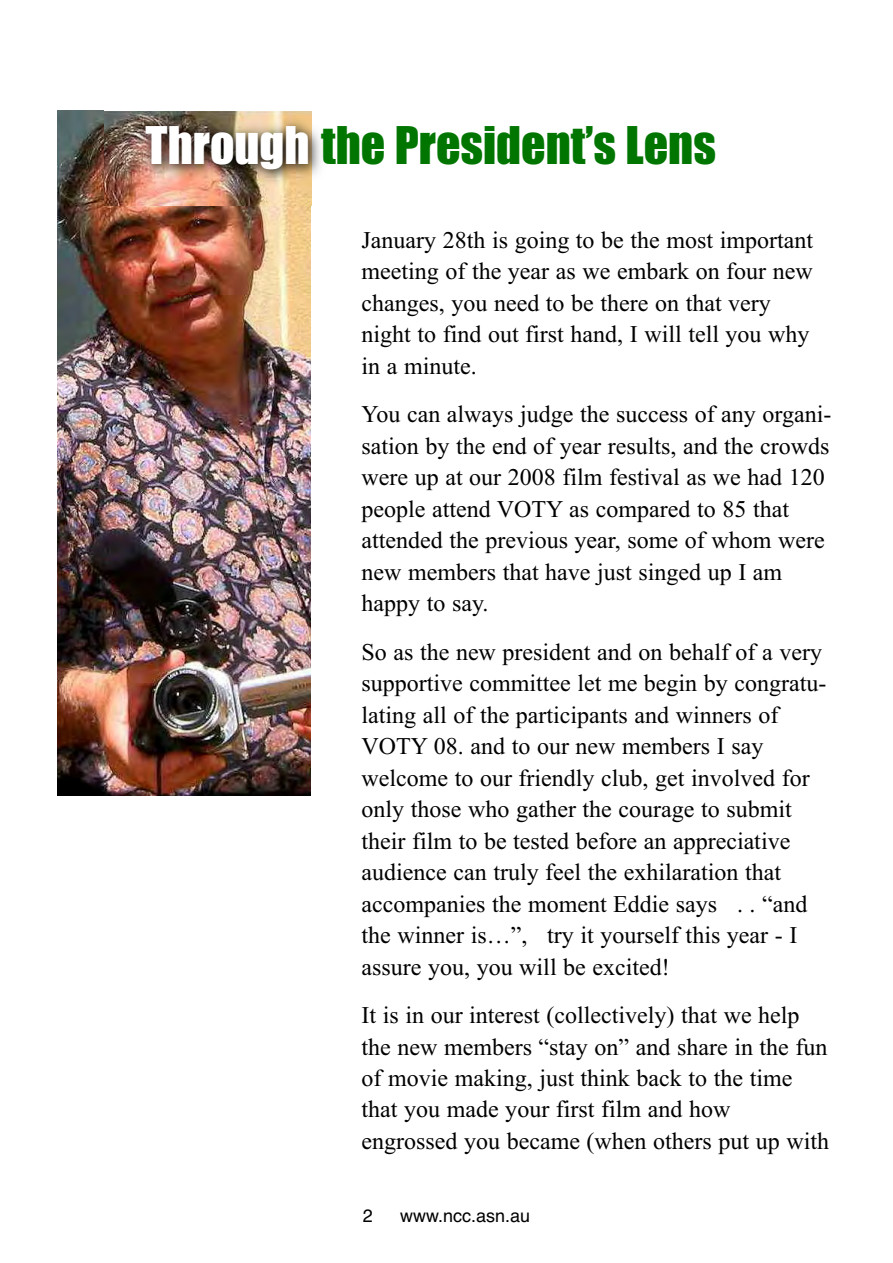
<style>
.page{position:relative;width:893px;height:1263px;background:#fff}
.page>*{position:absolute;margin:0;border:0;box-sizing:border-box;transform-origin:0 0}
.t1{font:48px "Impact";color:#007500}
.t2{font:24px/31.5px "Times New Roman";color:#000}
.t3{font:18px "Helvetica";color:#000}
.s1{color:#fff}
</style>
<div class="page">
<img style="left:57px;top:110px;width:254px;height:685px">
<img style="left:311px;top:111px;width:10px;height:94px">
<img style="left:104px;top:110px;width:207px;height:95px">
<h1 class="t1" style="left:146px;top:119px;width:572px"><span class="s1">Through</span> the President’s Lens</h1>
<p class="t2" style="left:362px;top:224px;width:453px">January 28th is going to be the most important meeting of the year as we embark on four new changes, you need to be there on that very night to find out first hand, I will tell you why in a minute.</p>
<p class="t2" style="left:362px;top:398px;width:471px">You can always judge the success of any organi&shy;sation by the end of year results, and the crowds were up at our 2008 film festival as we had 120 people attend VOTY as compared to 85 that attended the previous year, some of whom were new members that have just singed up I am happy to say.</p>
<p class="t2" style="left:362px;top:635px;width:466px">So as the new president and on behalf of a very supportive committee let me begin by congratu&shy;lating all of the participants and winners of VOTY 08. and to our new members I say welcome to our friendly club, get involved for only those who gather the courage to submit their film to be tested before an appreciative audience can truly feel the exhilaration that accompanies the moment Eddie says . . “and the winner is…”, try it yourself this year - I assure you, you will be excited!</p>
<p class="t2" style="left:362px;top:999px;width:469px">It is in our interest (collectively) that we help the new members “stay on” and share in the fun of movie making, just think back to the time that you made your first film and how engrossed you became (when others put up with</p>
<p class="t3" style="left:363px;top:1205px;width:12px">2</p>
<p class="t3" style="left:400px;top:1205px;width:132px">www.ncc.asn.au</p>
</div>
